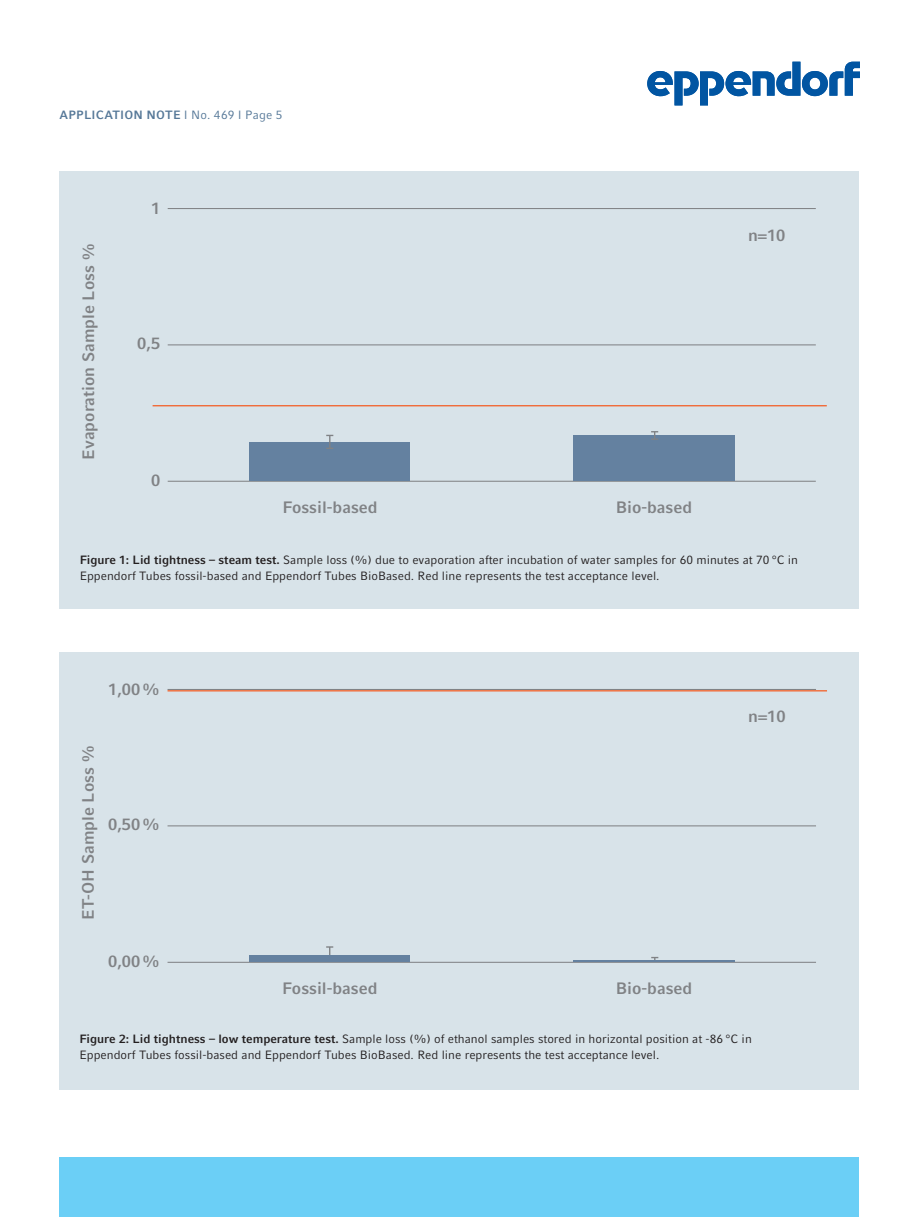
<style>
.page{position:relative;width:919px;height:1217px;background:#fff}
.page>*{position:absolute;margin:0;border:0;box-sizing:border-box;transform-origin:0 0}
.t1{font:700 16.5px "Compatil Factfor Eppendorf";color:#808285}
.t2{font:12px/16.2px "Compatil Factfor Eppendorf";color:#231f20}
.t3{font:700 12px "Compatil Factfor Eppendorf";letter-spacing:.015em;color:#567898}
.s1{font-weight:400}
.s2{font-weight:700}
</style>
<div class="page">
<div style="left:60px;top:1157px;width:799px;height:59px;background:#6bcff6"></div>
<div style="left:60px;top:171px;width:799px;height:437px;background:#d8e3e9"></div>
<div style="left:60px;top:651px;width:799px;height:438px;background:#d8e3e9"></div>
<svg style="left:647px;top:62px;width:212px;height:43px"></svg>
<hr style="left:168px;top:480px;width:647px;height:1px;background:#808285">
<hr style="left:152px;top:405px;width:674px;height:1px;background:#f26935">
<hr style="left:168px;top:344px;width:647px;height:1px;background:#808285">
<hr style="left:168px;top:208px;width:647px;height:1px;background:#808285">
<div style="left:250px;top:442px;width:160px;height:38px;background:#6481a0"></div>
<div style="left:573px;top:435px;width:161px;height:45px;background:#6481a0"></div>
<svg style="left:326px;top:434px;width:7px;height:15px"></svg>
<svg style="left:651px;top:431px;width:7px;height:9px"></svg>
<svg style="left:651px;top:956px;width:7px;height:4px"></svg>
<svg style="left:326px;top:946px;width:7px;height:8px"></svg>
<hr style="left:167px;top:961px;width:649px;height:1px;background:#808285">
<hr style="left:167px;top:690px;width:660px;height:1px;background:#f26935">
<hr style="left:167px;top:825px;width:649px;height:1px;background:#808285">
<hr style="left:167px;top:688px;width:649px;height:1px;background:#808285">
<div style="left:250px;top:954px;width:160px;height:7px;background:#6481a0"></div>
<hr style="left:573px;top:960px;width:161px;height:1px;background:#6481a0">
<p class="t3" style="left:60px;top:107px;width:224px">APPLICATION NOTE <span class="s1">I No. 469 I Page 5</span></p>
<h1 class="t1" style="left:79px;top:459px;width:219px;rotate:-90deg">Evaporation Sample Loss %</h1>
<h1 class="t1" style="left:151px;top:198px;width:11px">1</h1>
<h1 class="t1" style="left:137px;top:334px;width:24px">0,5</h1>
<h1 class="t1" style="left:151px;top:470px;width:11px">0</h1>
<h1 class="t1" style="left:748px;top:226px;width:39px">n=10</h1>
<h1 class="t1" style="left:282px;top:497px;width:97px">Fossil-based</h1>
<h1 class="t1" style="left:615px;top:497px;width:78px">Bio-based</h1>
<p class="t2" style="left:80px;top:551px;width:720px"><span class="s2">Figure 1: Lid tightness – steam test.</span> Sample loss (%) due to evaporation after incubation of water samples for 60 minutes at 70 °C in<br>Eppendorf Tubes fossil-based and Eppendorf Tubes BioBased. Red line represents the test acceptance level.</p>
<h1 class="t1" style="left:108px;top:679px;width:53px">1,00 %</h1>
<h1 class="t1" style="left:78px;top:919px;width:177px;rotate:-90deg">ET-OH Sample Loss %</h1>
<h1 class="t1" style="left:108px;top:814px;width:53px">0,50 %</h1>
<h1 class="t1" style="left:108px;top:951px;width:53px">0,00 %</h1>
<h1 class="t1" style="left:748px;top:706px;width:39px">n=10</h1>
<h1 class="t1" style="left:282px;top:978px;width:97px">Fossil-based</h1>
<h1 class="t1" style="left:615px;top:978px;width:78px">Bio-based</h1>
<p class="t2" style="left:79px;top:1029px;width:674px"><span class="s2">Figure 2: Lid tightness – low temperature test.</span> Sample loss (%) of ethanol samples stored in horizontal position at -86 °C in<br>Eppendorf Tubes fossil-based and Eppendorf Tubes BioBased. Red line represents the test acceptance level.</p>
</div>
